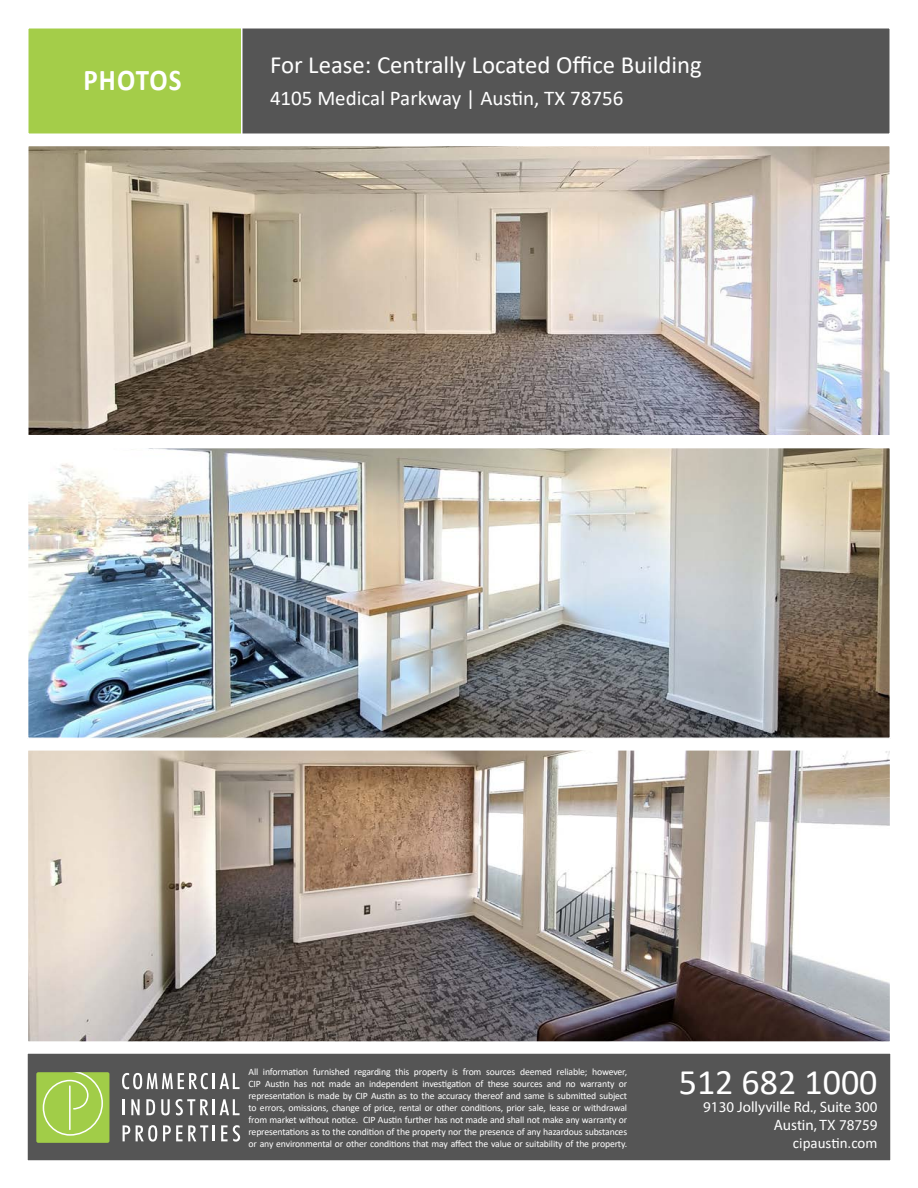
<style>
.page{position:relative;width:918px;height:1188px;background:#fff}
.page>*{position:absolute;margin:0;border:0;box-sizing:border-box;transform-origin:0 0}
.t1{font:36px "Calibri";color:#fff}
.t2{font:700 30.3px "Calibri";letter-spacing:.04em;color:#fff;scale:.89 1}
.t3{font:24.75px "Calibri";color:#fff}
.t4{font:21px "Calibri";color:#fff}
.t5{font:15px/18px "Myriad Pro";color:#fff;text-align:right}
.t6{font:15px "Calibri";color:#fff}
.t7{font:9.75px/12px "Calibri";letter-spacing:-.015em;color:#fff;text-align:justify}
</style>
<div class="page">
<div style="left:243px;top:28px;width:647px;height:106px;background:#555"></div>
<div style="left:28px;top:28px;width:215px;height:106px;background:#a4cd49"></div>
<div style="left:27px;top:1053px;width:864px;height:108px;background:#555"></div>
<svg style="left:122px;top:1073px;width:118px;height:16px"></svg>
<svg style="left:123px;top:1099px;width:2px;height:16px"></svg>
<svg style="left:131px;top:1099px;width:9px;height:16px"></svg>
<svg style="left:146px;top:1099px;width:9px;height:16px"></svg>
<svg style="left:161px;top:1099px;width:9px;height:16px"></svg>
<svg style="left:176px;top:1099px;width:64px;height:16px"></svg>
<svg style="left:123px;top:1125px;width:7px;height:16px"></svg>
<svg style="left:136px;top:1125px;width:21px;height:17px"></svg>
<svg style="left:163px;top:1125px;width:52px;height:16px"></svg>
<svg style="left:221px;top:1125px;width:19px;height:17px"></svg>
<div style="left:36px;top:1072px;width:73px;height:71px;background:#a1cd48;border-radius:2px"></div>
<svg style="left:43px;top:1072px;width:60px;height:64px"></svg>
<img style="left:29px;top:449px;width:860px;height:288px">
<img style="left:29px;top:751px;width:860px;height:290px">
<img style="left:30px;top:148px;width:858px;height:286px">
<div style="left:27px;top:145px;width:864px;height:292px;border:2px solid #fff"></div>
<p class="t2" style="left:84px;top:59px;width:112px">PHOTOS</p>
<h3 class="t3" style="left:270px;top:47px;width:433px">For Lease: Centrally Located Office Building</h3>
<h3 class="t4" style="left:270px;top:83px;width:355px">4105 Medical Parkway | Austin, TX 78756</h3>
<p class="t7" style="left:249px;top:1066px;width:380px">All information furnished regarding this property is from sources deemed reliable; however, CIP Austin has not made an independent investigation of these sources and no warranty or representation is made by CIP Austin as to the accuracy thereof and same is submitted subject to errors, omissions, change of price, rental or other conditions, prior sale, lease or withdrawal from market without notice. CIP Austin further has not made and shall not make any warranty or representations as to the condition of the property nor the presence of any hazardous substances or any environmental or other conditions that may affect the value or suitability of the property.</p>
<h1 class="t1" style="left:679px;top:1057px;width:200px">512 682 1000</h1>
<h3 class="t5" style="left:703px;top:1098px;width:176px">9130 Jollyville Rd., Suite 300<br>Austin, TX 78759</h3>
<h3 class="t6" style="left:793px;top:1133px;width:86px">cipaustin.com</h3>
</div>
